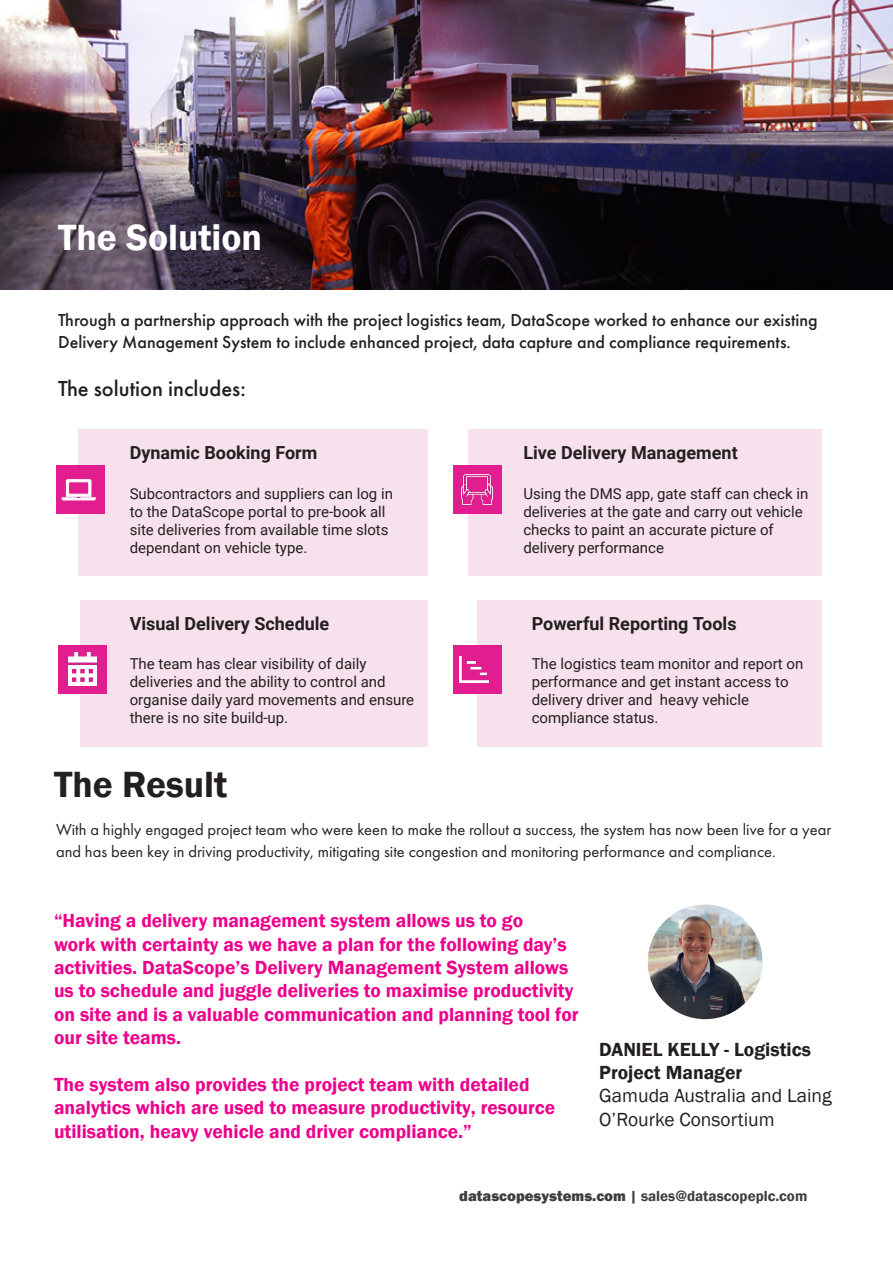
<style>
.page{position:relative;width:893px;height:1263px;background:#fff}
.page>*{position:absolute;margin:0;border:0;box-sizing:border-box;transform-origin:0 0}
.t1{font:600 37.5px "Franklin Gothic";color:#fff}
.t2{font:600 37.5px "Franklin Gothic";color:#231f20}
.t3{font:500 22.5px "Futura PT";color:#231f20}
.t4{font:600 19.5px/23.4px "Franklin Gothic";color:#ed028c}
.t5{font:19.5px/23.4px "Franklin Gothic";color:#231f20}
.t6{font:600 19.5px/23.4px "Franklin Gothic";color:#231f20}
.t7{font:500 18px/21.6px "Futura PT";color:#231f20}
.t8{font:700 18px "Roboto";color:#231f20}
.t9{font:16.5px/21.6px "Futura PT";color:#231f20}
.t10{font:15px/18px "Roboto";color:#231f20}
.t11{font:600 15px "Franklin Gothic";color:#3e3e3f}
.s1{font-weight:800}
</style>
<div class="page">
<img style="left:0;top:0;width:893px;height:289px">
<div style="left:78px;top:429px;width:350px;height:147px;background:#f6e1ed"></div>
<div style="left:469px;top:429px;width:353px;height:147px;background:#f6e1ed"></div>
<div style="left:56px;top:465px;width:49px;height:49px;background:#e21d90"></div>
<div style="left:453px;top:465px;width:48px;height:49px;background:#e21d90"></div>
<div style="left:477px;top:600px;width:345px;height:146px;background:#f6e1ed"></div>
<div style="left:453px;top:645px;width:48px;height:48px;background:#e21d90"></div>
<div style="left:81px;top:600px;width:347px;height:146px;background:#f6e1ed"></div>
<div style="left:58px;top:645px;width:49px;height:48px;background:#e21d90"></div>
<img style="left:461px;top:474px;width:32px;height:32px">
<img style="left:459px;top:656px;width:29px;height:26px">
<img style="left:68px;top:653px;width:29px;height:32px">
<svg style="left:62px;top:479px;width:34px;height:21px"></svg>
<img style="left:648px;top:904px;width:115px;height:115px;border-radius:57px">
<p class="t1" style="left:58px;top:215px;width:206px">The Solution</p>
<p class="t7" style="left:58px;top:309px;width:761px">Through a partnership approach with the project logistics team, DataScope worked to enhance our existing<br>Delivery Management System to include enhanced project, data capture and compliance requirements.</p>
<p class="t3" style="left:58px;top:375px;width:189px">The solution includes:</p>
<p class="t8" style="left:130px;top:440px;width:189px">Dynamic Booking Form</p>
<p class="t10" style="left:130px;top:484px;width:265px">Subcontractors and suppliers can log in to the DataScope portal to pre-book all site deliveries from available time slots dependant on vehicle type.</p>
<p class="t8" style="left:130px;top:611px;width:201px">Visual Delivery Schedule</p>
<p class="t10" style="left:130px;top:654px;width:286px">The team has clear visibility of daily deliveries and the ability to control and organise daily yard movements and ensure there is no site build-up.</p>
<p class="t2" style="left:54px;top:762px;width:175px">The Result</p>
<p class="t8" style="left:523px;top:440px;width:216px">Live Delivery Management</p>
<p class="t10" style="left:523px;top:484px;width:286px">Using the DMS app, gate staff can check in deliveries at the gate and carry out vehicle checks to paint an accurate picture of delivery performance</p>
<p class="t8" style="left:532px;top:611px;width:206px">Powerful Reporting Tools</p>
<p class="t10" style="left:532px;top:654px;width:273px">The logistics team monitor and report on performance and get instant access to delivery driver and heavy vehicle compliance status.</p>
<p class="t9" style="left:56px;top:818px;width:777px">With a highly engaged project team who were keen to make the rollout a success, the system has now been live for a year and has been key in driving productivity, mitigating site congestion and monitoring performance and compliance.</p>
<p class="t4" style="left:54px;top:909px;width:526px">“Having a delivery management system allows us to go<br>work with certainty as we have a plan for the following day’s activities. DataScope’s Delivery Management System allows us to schedule and juggle deliveries to maximise productivity on site and is a valuable communication and planning tool for our site teams.</p>
<p class="t4" style="left:54px;top:1073px;width:503px">The system also provides the project team with detailed analytics which are used to measure productivity, resource utilisation, heavy vehicle and driver compliance.”</p>
<p class="t6" style="left:599px;top:1037px;width:213px">DANIEL KELLY - Logistics<br>Project Manager</p>
<p class="t5" style="left:599px;top:1084px;width:234px">Gamuda Australia and Laing<br>O’Rourke Consortium</p>
<p class="t11" style="left:459px;top:1187px;width:350px"><span class="s1">datascopesystems.com</span> | sales@datascopeplc.com</p>
</div>
